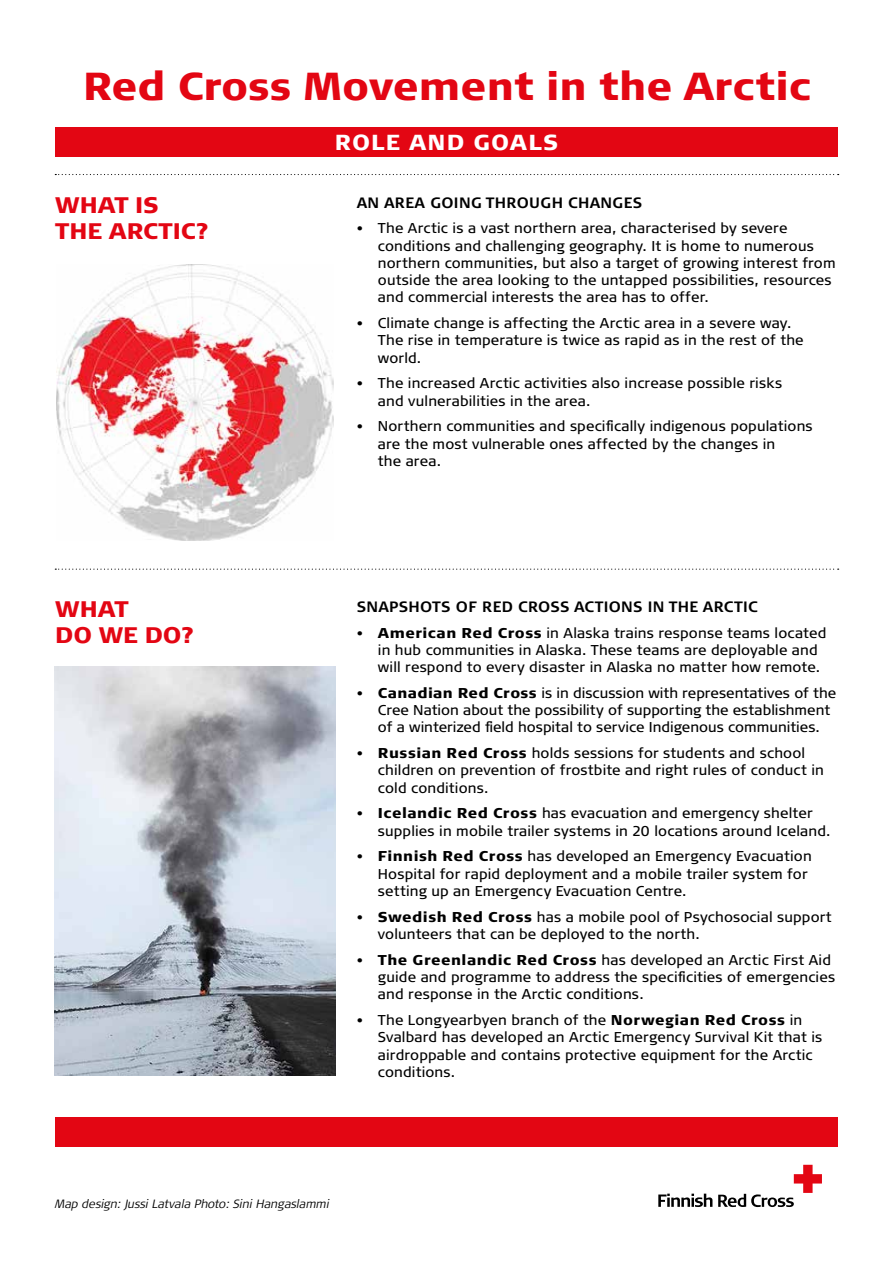
<style>
.page{position:relative;width:893px;height:1263px;background:#fff}
.page>*{position:absolute;margin:0;border:0;box-sizing:border-box;transform-origin:0 0}
.t1{font:900 39px "Signa OT";color:#e30613}
.t2{font:900 22.5px/25.5px "Signa OT";color:#e30613}
.t3{font:900 21.75px "Signa OT";letter-spacing:.055em;color:#fff}
.t4{font:700 15px "Signa OT";letter-spacing:.02em;color:#000}
.t5{font:14.25px/17.2px "Signa OT";letter-spacing:.01em;color:#000}
.t6{font:italic 300 12px "Signa OT";letter-spacing:-.01em;color:#000}
.s1{font-weight:900}
</style>
<div class="page">
<img style="left:55px;top:666px;width:280px;height:410px">
<img style="left:57px;top:264px;width:276px;height:277px">
<svg style="left:55px;top:569px;width:784px;height:1px"></svg>
<div style="left:55px;top:127px;width:783px;height:30px;background:#e30613"></div>
<svg style="left:55px;top:174px;width:784px;height:1px"></svg>
<svg style="left:718px;top:1165px;width:104px;height:42px"></svg>
<svg style="left:658px;top:1193px;width:54px;height:14px"></svg>
<div style="left:55px;top:1117px;width:783px;height:30px;background:#e30613"></div>
<h1 class="t1" style="left:83px;top:64px;width:729px">Red Cross Movement in the Arctic</h1>
<h2 class="t2" style="left:55px;top:192px;width:156px">WHAT IS<br>THE ARCTIC?</h2>
<h2 class="t2" style="left:55px;top:596px;width:141px">WHAT<br>DO WE DO?</h2>
<h3 class="t3" style="left:335px;top:129px;width:225px">ROLE AND GOALS</h3>
<p class="t4" style="left:357px;top:194px;width:287px">AN AREA GOING THROUGH CHANGES</p>
<p class="t5" style="left:378px;top:220px;width:459px;text-indent:-21px"><span class="s1">•</span> The Arctic is a vast northern area, characterised by severe conditions and challenging geography. It is home to numerous northern communities, but also a target of growing interest from outside the area looking to the untapped possibilities, resources and commercial interests the area has to offer.</p>
<p class="t5" style="left:378px;top:314px;width:427px;text-indent:-21px"><span class="s1">•</span> Climate change is affecting the Arctic area in a severe way.<br>The rise in temperature is twice as rapid as in the rest of the world.</p>
<p class="t5" style="left:378px;top:375px;width:406px;text-indent:-21px"><span class="s1">•</span> The increased Arctic activities also increase possible risks and vulnerabilities in the area.</p>
<p class="t5" style="left:378px;top:418px;width:436px;text-indent:-21px"><span class="s1">•</span> Northern communities and specifically indigenous populations are the most vulnerable ones affected by the changes in<br>the area.</p>
<p class="t4" style="left:357px;top:598px;width:402px">SNAPSHOTS OF RED CROSS ACTIONS IN THE ARCTIC</p>
<p class="t5" style="left:378px;top:624px;width:450px;text-indent:-21px"><span class="s1">• American Red Cross</span> in Alaska trains response teams located in hub communities in Alaska. These teams are deployable and will respond to every disaster in Alaska no matter how remote.</p>
<p class="t5" style="left:378px;top:684px;width:460px;text-indent:-21px"><span class="s1">• Canadian Red Cross</span> is in discussion with representatives of the<br>Cree Nation about the possibility of supporting the establishment of a winterized field hospital to service Indigenous communities.</p>
<p class="t5" style="left:378px;top:744px;width:448px;text-indent:-21px"><span class="s1">• Russian Red Cross</span> holds sessions for students and school children on prevention of frostbite and right rules of conduct in cold conditions.</p>
<p class="t5" style="left:378px;top:805px;width:454px;text-indent:-21px"><span class="s1">• Icelandic Red Cross</span> has evacuation and emergency shelter supplies in mobile trailer systems in 20 locations around Iceland.</p>
<p class="t5" style="left:378px;top:848px;width:435px;text-indent:-21px"><span class="s1">• Finnish Red Cross</span> has developed an Emergency Evacuation<br>Hospital for rapid deployment and a mobile trailer system for setting up an Emergency Evacuation Centre.</p>
<p class="t5" style="left:378px;top:908px;width:455px;text-indent:-21px"><span class="s1">• Swedish Red Cross</span> has a mobile pool of Psychosocial support volunteers that can be deployed to the north.</p>
<p class="t5" style="left:378px;top:951px;width:459px;text-indent:-21px"><span class="s1">• The Greenlandic Red Cross</span> has developed an Arctic First Aid guide and programme to address the specificities of emergencies and response in the Arctic conditions.</p>
<p class="t5" style="left:378px;top:1011px;width:446px;text-indent:-21px"><span class="s1">•</span> The Longyearbyen branch of the <span class="s1">Norwegian Red Cross</span> in Svalbard has developed an Arctic Emergency Survival Kit that is airdroppable and contains protective equipment for the Arctic conditions.</p>
<p class="t6" style="left:55px;top:1196px;width:276px">Map design: Jussi Latvala Photo: Sini Hangaslammi</p>
</div>
